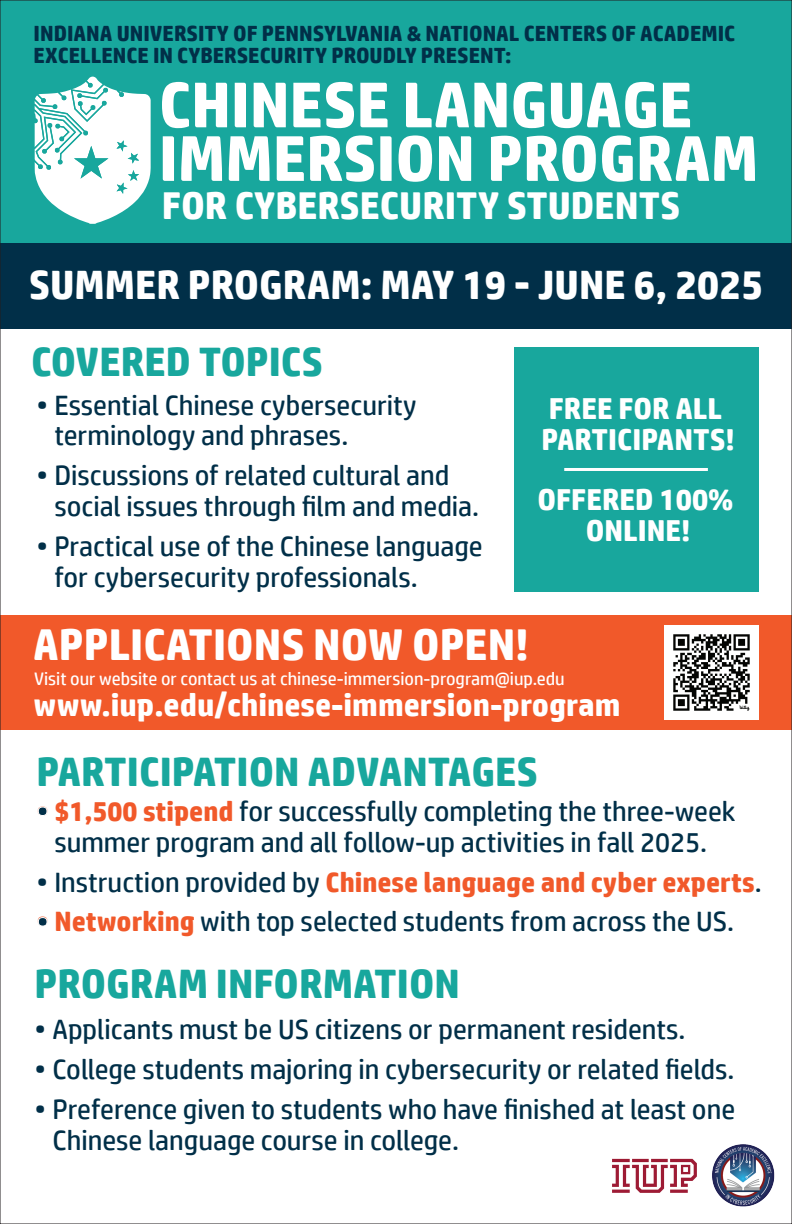
<style>
.page{position:relative;width:792px;height:1224px;background:#fff}
.page>*{position:absolute;margin:0;border:0;box-sizing:border-box;transform-origin:0 0}
.t1{font:700 64.3px/53.6px "HP Simplified";color:#fff}
.t2{font:700 44.6px "HP Simplified";color:#fff}
.t3{font:700 41.1px "HP Simplified";color:#18a79d}
.t4{font:700 41px "HP Simplified";color:#fff}
.t5{font:700 38.8px "HP Simplified";color:#fff}
.t6{font:700 32.1px "HP Simplified";color:#fff}
.t7{font:700 30.3px/30.3px "HP Simplified";color:#fff}
.t8{font:28px/30.9px "HP Simplified";color:#012f48}
.t9{font:700 28px "HP Simplified";color:#f1592a}
.t10{font:700 22px/22px "HP Simplified";color:#012f48}
.t11{font:18.1px "HP Simplified";color:#fff}
.s1{font-weight:700;color:#f1592a}
.s2{font-weight:400;color:#012f48}
</style>
<div class="page">
<div style="left:0;top:615px;width:792px;height:115px;background:#f1592a"></div>
<img style="left:665px;top:626px;width:93px;height:93px">
<div style="left:0;top:0;width:792px;height:243px;background:#18a79d"></div>
<svg style="left:35px;top:77px;width:116px;height:147px"></svg>
<div style="left:0;top:243px;width:792px;height:86px;background:#012f48"></div>
<svg style="left:38px;top:807px;width:9px;height:9px"></svg>
<svg style="left:38px;top:917px;width:9px;height:9px"></svg>
<img style="left:712px;top:1144px;width:63px;height:63px">
<img style="left:612px;top:1158px;width:85px;height:35px">
<div style="left:514px;top:347px;width:244px;height:245px;background:#18a79d"></div>
<hr style="left:564px;top:468px;width:144px;height:3px;background:#fff">
<p class="t10" style="left:34px;top:22px;width:703px">INDIANA UNIVERSITY OF PENNSYLVANIA &amp; NATIONAL CENTERS OF ACADEMIC<br>EXCELLENCE IN CYBERSECURITY PROUDLY PRESENT:</p>
<h1 class="t1" style="left:159px;top:77px;width:601px">CHINESE LANGUAGE<br>IMMERSION PROGRAM</h1>
<h3 class="t5" style="left:162px;top:183px;width:520px">FOR CYBERSECURITY STUDENTS</h3>
<h3 class="t4" style="left:29px;top:260px;width:736px">SUMMER PROGRAM: MAY 19 - JUNE 6, 2025</h3>
<h3 class="t3" style="left:31px;top:338px;width:293px">COVERED TOPICS</h3>
<p class="t8" style="left:54px;top:389px;width:364px;text-indent:-18px">• Essential Chinese cybersecurity terminology and phrases.</p>
<p class="t8" style="left:54px;top:460px;width:426px;text-indent:-18px">• Discussions of related cultural and social issues through film and media.</p>
<p class="t8" style="left:54px;top:530px;width:430px;text-indent:-18px">• Practical use of the Chinese language for cybersecurity professionals.</p>
<p class="t7" style="left:542px;top:393px;width:195px">FREE FOR ALL<br>PARTICIPANTS!</p>
<p class="t7" style="left:537px;top:484px;width:198px;text-align:center">OFFERED 100%<br>ONLINE!</p>
<h2 class="t2" style="left:33px;top:618px;width:498px">APPLICATIONS NOW OPEN!</h2>
<p class="t6" style="left:34px;top:686px;width:588px">www.iup.edu/chinese-immersion-program</p>
<p class="t11" style="left:34px;top:668px;width:532px">Visit our website or contact us at chinese-immersion-program@iup.edu</p>
<h3 class="t3" style="left:36px;top:747px;width:503px">PARTICIPATION ADVANTAGES</h3>
<p class="t8" style="left:36px;top:795px;width:701px;text-align:center"><span class="s1">• $1,500 stipend</span> for successfully completing the three-week summer program and all follow-up activities in fall 2025.</p>
<p class="t9" style="left:36px;top:865px;width:727px"><span class="s2">• Instruction provided by</span> Chinese language and cyber experts<span class="s2">.</span></p>
<p class="t8" style="left:36px;top:906px;width:699px"><span class="s1">• Networking</span> with top selected students from across the US.</p>
<h3 class="t3" style="left:35px;top:959px;width:427px">PROGRAM INFORMATION</h3>
<p class="t8" style="left:35px;top:1014px;width:653px">• Applicants must be US citizens or permanent residents.</p>
<p class="t8" style="left:35px;top:1054px;width:701px">• College students majoring in cybersecurity or related fields.</p>
<p class="t8" style="left:53px;top:1093px;width:684px;text-indent:-18px">• Preference given to students who have finished at least one<br>Chinese language course in college.</p>
</div>
